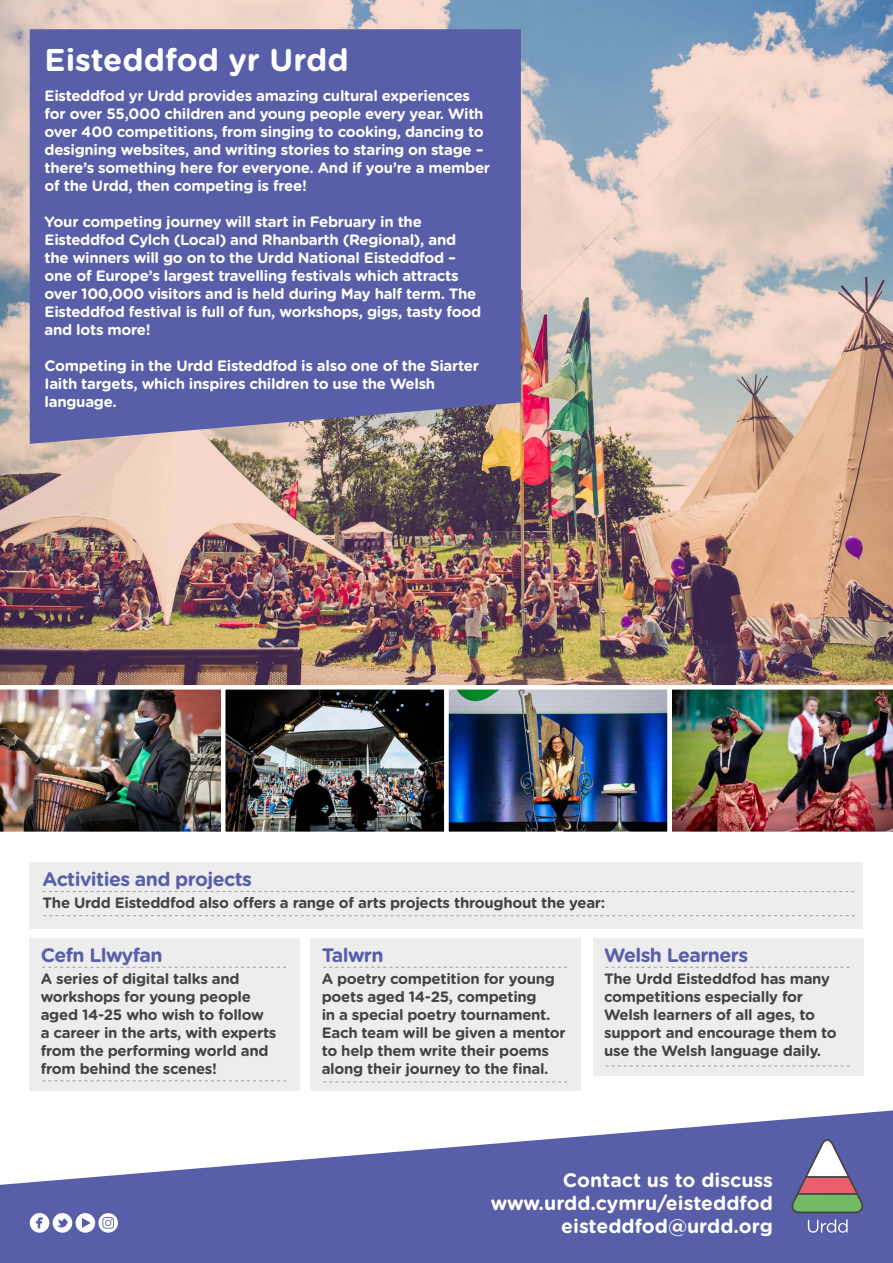
<style>
.page{position:relative;width:893px;height:1263px;background:#fff}
.page>*{position:absolute;margin:0;border:0;box-sizing:border-box;transform-origin:0 0}
.t1{font:700 31.5px "Gotham Rounded";color:#fff}
.t2{font:700 19.5px/23.4px "Gotham Rounded";color:#fff;text-align:right}
.t3{font:700 19.5px "Gotham Rounded";letter-spacing:-.03em;color:#585fa8}
.t4{font:700 15px/18px "Gotham Rounded";letter-spacing:-.02em;color:#fff}
.t5{font:700 15px/18px "Gotham Rounded";letter-spacing:-.02em;color:#454444}
</style>
<div class="page">
<img style="left:0;top:0;width:893px;height:685px">
<img style="left:226px;top:690px;width:441px;height:141px">
<img style="left:0;top:685px;width:221px;height:147px">
<div style="left:221px;top:685px;width:228px;height:151px;border:4px solid #fff"></div>
<div style="left:444px;top:685px;width:228px;height:151px;border:4px solid #fff"></div>
<img style="left:667px;top:685px;width:226px;height:151px">
<div style="left:30px;top:862px;width:833px;height:67px;background:#ededed"></div>
<svg style="left:43px;top:891px;width:811px;height:1px"></svg>
<svg style="left:43px;top:915px;width:812px;height:1px"></svg>
<div style="left:30px;top:938px;width:270px;height:152px;background:#ededed"></div>
<svg style="left:42px;top:967px;width:244px;height:1px"></svg>
<svg style="left:42px;top:1080px;width:244px;height:1px"></svg>
<div style="left:311px;top:938px;width:270px;height:152px;background:#ededed"></div>
<svg style="left:323px;top:967px;width:244px;height:1px"></svg>
<svg style="left:323px;top:1082px;width:244px;height:1px"></svg>
<div style="left:593px;top:938px;width:270px;height:138px;background:#ededed"></div>
<svg style="left:605px;top:967px;width:244px;height:1px"></svg>
<svg style="left:606px;top:1066px;width:244px;height:1px"></svg>
<div style="left:30px;top:29px;width:491px;height:415px;background:#585fa8"></div>
<svg style="left:0;top:1110px;width:893px;height:153px;fill:#585fa8"></svg>
<svg style="left:808px;top:1219px;width:40px;height:14px"></svg>
<svg style="left:791px;top:1139px;width:73px;height:74px;background:#888594"></svg>
<svg style="left:30px;top:1213px;width:88px;height:20px"></svg>
<h1 class="t1" style="left:45px;top:37px;width:306px">Eisteddfod yr Urdd</h1>
<p class="t4" style="left:45px;top:86px;width:447px">Eisteddfod yr Urdd provides amazing cultural experiences for over 55,000 children and young people every year. With over 400 competitions, from singing to cooking, dancing to designing websites, and writing stories to staring on stage – there’s something here for everyone. And if you’re a member of the Urdd, then competing is free!</p>
<p class="t4" style="left:45px;top:212px;width:438px">Your competing journey will start in February in the Eisteddfod Cylch (Local) and Rhanbarth (Regional), and the winners will go on to the Urdd National Eisteddfod – one of Europe’s largest travelling festivals which attracts over 100,000 visitors and is held during May half term. The Eisteddfod festival is full of fun, workshops, gigs, tasty food and lots more!</p>
<p class="t4" style="left:45px;top:356px;width:436px">Competing in the Urdd Eisteddfod is also one of the Siarter<br>Iaith targets, which inspires children to use the Welsh language.</p>
<h2 class="t3" style="left:43px;top:864px;width:211px">Activities and projects</h2>
<p class="t5" style="left:43px;top:893px;width:564px">The Urdd Eisteddfod also offers a range of arts projects throughout the year:</p>
<h2 class="t3" style="left:41px;top:941px;width:123px">Cefn Llwyfan</h2>
<p class="t5" style="left:41px;top:969px;width:237px">A series of digital talks and workshops for young people aged 14-25 who wish to follow a career in the arts, with experts from the performing world and from behind the scenes!</p>
<h2 class="t3" style="left:322px;top:941px;width:63px">Talwrn</h2>
<p class="t5" style="left:322px;top:969px;width:246px">A poetry competition for young poets aged 14-25, competing<br>in a special poetry tournament.<br>Each team will be given a mentor to help them write their poems along their journey to the final.</p>
<h2 class="t3" style="left:604px;top:941px;width:146px">Welsh Learners</h2>
<p class="t5" style="left:604px;top:969px;width:234px">The Urdd Eisteddfod has many competitions especially for<br>Welsh learners of all ages, to support and encourage them to use the Welsh language daily.</p>
<h2 class="t2" style="left:491px;top:1167px;width:284px">Contact us to discuss www.urdd.cymru/eisteddfod eisteddfod@urdd.org</h2>
</div>
